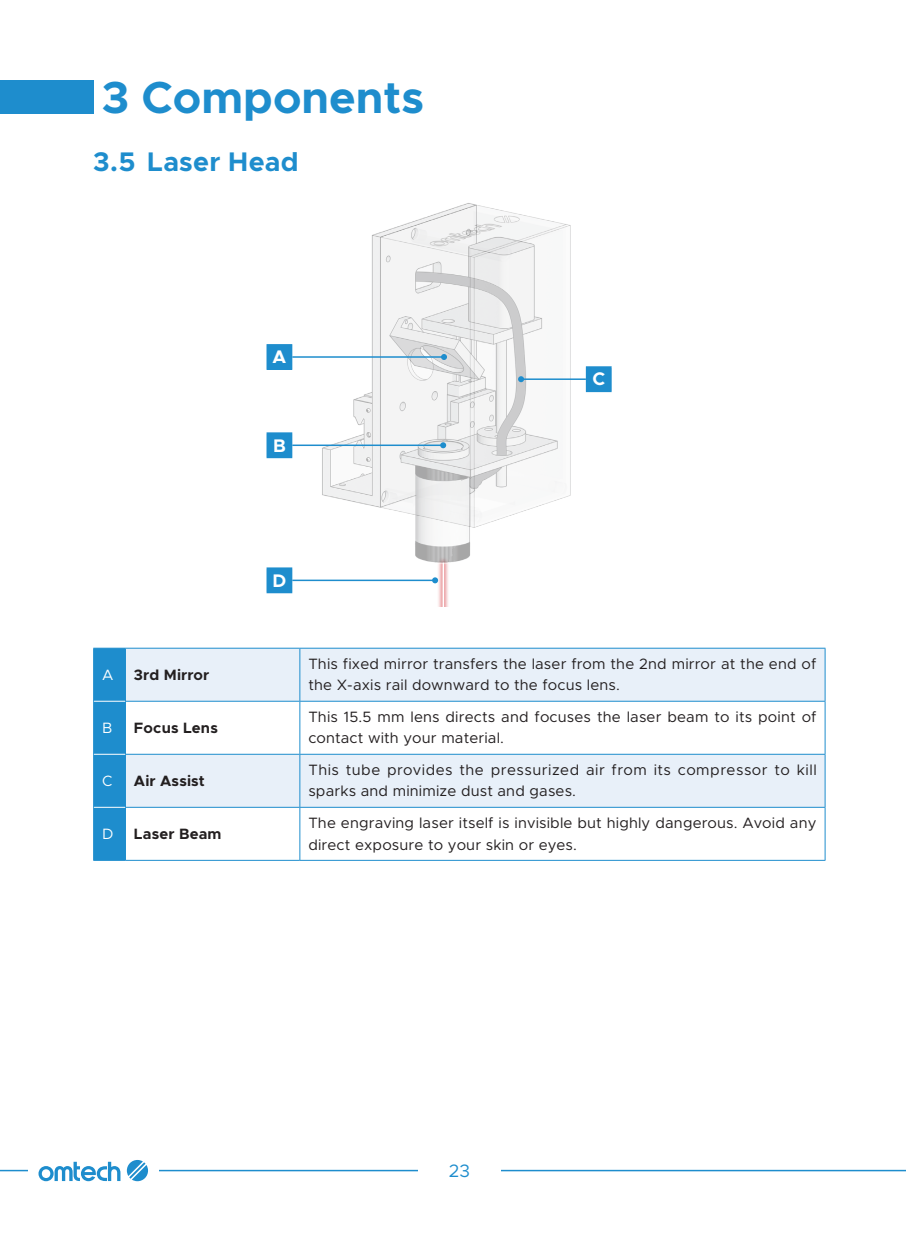
<style>
.page{position:relative;width:906px;height:1238px;background:#fff}
.page>*{position:absolute;margin:0;border:0;box-sizing:border-box;transform-origin:0 0}
.t1{font:700 45px "Metropolis";color:#1e8dcd}
.t2{font:700 27px "Metropolis";letter-spacing:.01em;color:#1e8dcd}
.t3{font:700 18.3px "Metropolis";color:#fff}
.t4{font:18px "Metropolis";color:#1e8dcd}
.t5{font:15px/21px "Metropolis";letter-spacing:.01em;color:#231f20}
.t6{font:15px/21px "Metropolis";letter-spacing:.035em;color:#231f20}
.t7{font:700 15px "Metropolis";letter-spacing:.01em;color:#231f20}
.t8{font:15px "Metropolis";color:#fff}
</style>
<div class="page">
<div style="left:0;top:80px;width:93px;height:34px;background:#1e8dcd"></div>
<hr style="left:0;top:1169px;width:906px;height:2px;background:#1e8dcd">
<div style="left:28px;top:1149px;width:130px;height:42px;background:#fff"></div>
<svg style="left:38px;top:1161px;width:82px;height:20px"></svg>
<svg style="left:127px;top:1160px;width:21px;height:21px"></svg>
<div style="left:418px;top:1161px;width:83px;height:18px;background:#fff"></div>
<div style="left:94px;top:648px;width:31px;height:212px;background:#1e8dcd"></div>
<svg style="left:126px;top:648px;width:698px;height:159px;fill:#e8f0f9"></svg>
<hr style="left:93px;top:647px;width:33px;height:1px;background:#1e8dcd">
<hr style="left:93px;top:648px;width:1px;height:53px;background:#1e8dcd">
<hr style="left:125px;top:648px;width:1px;height:53px;background:#1e8dcd">
<hr style="left:93px;top:701px;width:1px;height:53px;background:#1e8dcd">
<hr style="left:125px;top:701px;width:1px;height:53px;background:#1e8dcd">
<hr style="left:93px;top:754px;width:1px;height:53px;background:#1e8dcd">
<hr style="left:125px;top:754px;width:1px;height:53px;background:#1e8dcd">
<hr style="left:93px;top:807px;width:1px;height:53px;background:#1e8dcd">
<hr style="left:125px;top:807px;width:1px;height:53px;background:#1e8dcd">
<hr style="left:93px;top:860px;width:33px;height:1px;background:#1e8dcd">
<hr style="left:94px;top:700px;width:31px;height:1px;background:#fff">
<hr style="left:94px;top:753px;width:31px;height:1px;background:#fff">
<hr style="left:94px;top:807px;width:31px;height:1px;background:#fff">
<hr style="left:126px;top:647px;width:174px;height:1px;background:#1e8dcd">
<hr style="left:300px;top:647px;width:525px;height:1px;background:#1e8dcd">
<hr style="left:299px;top:648px;width:1px;height:52px;background:#1e8dcd">
<hr style="left:824px;top:648px;width:1px;height:52px;background:#1e8dcd">
<hr style="left:126px;top:700px;width:174px;height:1px;background:#1e8dcd">
<hr style="left:300px;top:700px;width:525px;height:1px;background:#1e8dcd">
<hr style="left:299px;top:701px;width:1px;height:52px;background:#1e8dcd">
<hr style="left:824px;top:701px;width:1px;height:52px;background:#1e8dcd">
<hr style="left:126px;top:753px;width:174px;height:1px;background:#1e8dcd">
<hr style="left:300px;top:753px;width:525px;height:1px;background:#1e8dcd">
<hr style="left:299px;top:754px;width:1px;height:53px;background:#1e8dcd">
<hr style="left:824px;top:754px;width:1px;height:53px;background:#1e8dcd">
<hr style="left:126px;top:807px;width:174px;height:1px;background:#1e8dcd">
<hr style="left:300px;top:807px;width:525px;height:1px;background:#1e8dcd">
<hr style="left:299px;top:807px;width:1px;height:53px;background:#1e8dcd">
<hr style="left:824px;top:807px;width:1px;height:53px;background:#1e8dcd">
<hr style="left:126px;top:860px;width:174px;height:1px;background:#1e8dcd">
<hr style="left:300px;top:860px;width:525px;height:1px;background:#1e8dcd">
<div style="left:437px;top:556px;width:12px;height:60px;background:#d1232a;opacity:.75"></div>
<hr style="left:442px;top:562px;width:2px;height:49px;background:#fff">
<img style="left:322px;top:203px;width:265px;height:359px">
<svg style="left:266px;top:344px;width:26px;height:26px"></svg>
<svg style="left:586px;top:366px;width:26px;height:26px"></svg>
<svg style="left:266px;top:432px;width:26px;height:26px"></svg>
<hr style="left:292px;top:356px;width:152px;height:2px;background:#1e8dcd">
<svg style="left:441px;top:354px;width:6px;height:6px"></svg>
<hr style="left:521px;top:378px;width:65px;height:2px;background:#1e8dcd">
<svg style="left:518px;top:376px;width:6px;height:6px"></svg>
<hr style="left:292px;top:444px;width:151px;height:2px;background:#1e8dcd">
<svg style="left:440px;top:442px;width:6px;height:6px"></svg>
<svg style="left:266px;top:567px;width:26px;height:26px"></svg>
<hr style="left:292px;top:579px;width:143px;height:2px;background:#1e8dcd">
<svg style="left:432px;top:577px;width:6px;height:6px"></svg>
<div style="left:428px;top:607px;width:43px;height:17px;background:#fff"></div>
<h1 class="t1" style="left:102px;top:69px;width:324px">3 Components</h1>
<h2 class="t2" style="left:93px;top:144px;width:207px">3.5 Laser Head</h2>
<p class="t3" style="left:272px;top:345px;width:15px">A</p>
<p class="t3" style="left:273px;top:433px;width:14px">B</p>
<p class="t3" style="left:272px;top:568px;width:15px">D</p>
<p class="t3" style="left:592px;top:367px;width:14px">C</p>
<p class="t8" style="left:102px;top:665px;width:13px">A</p>
<p class="t7" style="left:134px;top:665px;width:77px">3rd Mirror</p>
<p class="t5" style="left:308px;top:653px;width:509px">This fixed mirror transfers the laser from the 2nd mirror at the end of the X-axis rail downward to the focus lens.</p>
<p class="t8" style="left:102px;top:718px;width:12px">B</p>
<p class="t7" style="left:134px;top:718px;width:85px">Focus Lens</p>
<p class="t5" style="left:308px;top:706px;width:510px">This 15.5 mm lens directs and focuses the laser beam to its point of contact with your material.</p>
<p class="t8" style="left:102px;top:771px;width:12px">C</p>
<p class="t7" style="left:134px;top:771px;width:72px">Air Assist</p>
<p class="t6" style="left:308px;top:759px;width:510px">This tube provides the pressurized air from its compressor to kill sparks and minimize dust and gases.</p>
<p class="t8" style="left:102px;top:824px;width:13px">D</p>
<p class="t7" style="left:134px;top:824px;width:89px">Laser Beam</p>
<p class="t5" style="left:308px;top:812px;width:510px">The engraving laser itself is invisible but highly dangerous. Avoid any direct exposure to your skin or eyes.</p>
<p class="t4" style="left:449px;top:1159px;width:23px">23</p>
</div>
